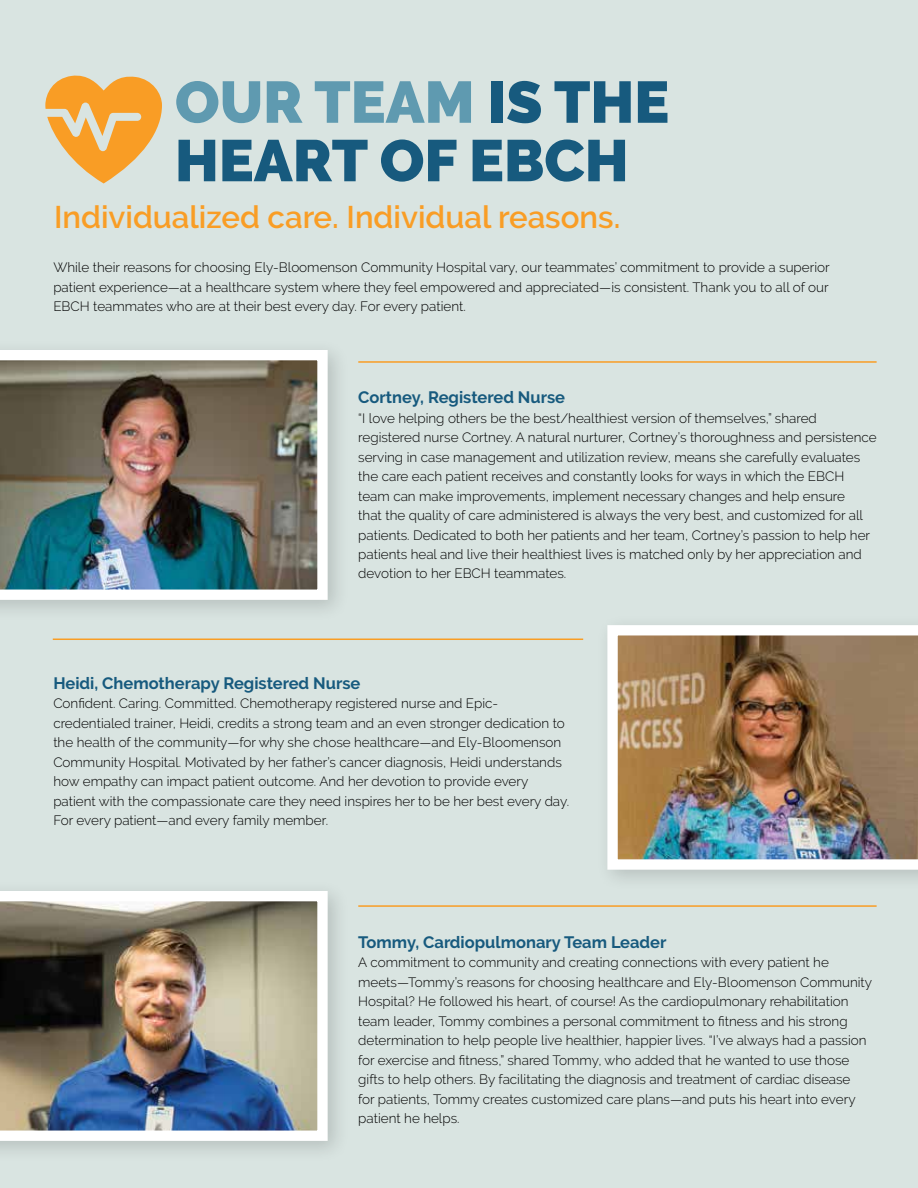
<style>
.page{position:relative;width:918px;height:1188px;background:#d9e4e1}
.page>*{position:absolute;margin:0;border:0;box-sizing:border-box;transform-origin:0 0}
.t1{font:900 58.5px/58.5px "Raleway";color:#175a7e}
.t2{font:600 31.2px "Raleway";color:#f99d25}
.t3{font:700 16.5px "Raleway";color:#175a7e}
.t4{font:300 13.5px/19.5px "Raleway";color:#000}
.s1{color:#5f9ab0}
</style>
<div class="page">
<div style="left:0;top:338px;width:351px;height:285px;background:#000;opacity:.16"></div>
<img style="left:0;top:350px;width:328px;height:250px">
<div style="left:0;top:879px;width:351px;height:285px;background:#000;opacity:.16"></div>
<img style="left:0;top:891px;width:328px;height:250px">
<hr style="left:53px;top:639px;width:530px;height:1px;background:#f99d25">
<hr style="left:358px;top:905px;width:519px;height:2px;background:#f99d25">
<hr style="left:358px;top:361px;width:519px;height:2px;background:#f99d25">
<svg style="left:45px;top:75px;width:117px;height:108px"></svg>
<div style="left:596px;top:613px;width:322px;height:280px;background:#000;opacity:.16"></div>
<img style="left:607px;top:625px;width:311px;height:245px">
<h1 class="t1" style="left:175px;top:73px;width:496px"><span class="s1">OUR TEAM</span> IS THE<br>HEART OF EBCH</h1>
<h2 class="t2" style="left:54px;top:199px;width:568px">Individualized care. Individual reasons.</h2>
<p class="t4" style="left:53px;top:258px;width:778px;text-align:justify">While their reasons for choosing Ely-Bloomenson Community Hospital vary, our teammates’ commitment to provide a superior patient experience—at a healthcare system where they feel empowered and appreciated—is consistent. Thank you to all of our EBCH teammates who are at their best every day. For every patient.</p>
<p class="t3" style="left:358px;top:388px;width:208px">Cortney, Registered Nurse</p>
<p class="t4" style="left:358px;top:408px;width:520px">“I love helping others be the best/healthiest version of themselves,” shared registered nurse Cortney. A natural nurturer, Cortney’s thoroughness and persistence serving in case management and utilization review, means she carefully evaluates the care each patient receives and constantly looks for ways in which the EBCH team can make improvements, implement necessary changes and help ensure<br>that the quality of care administered is always the very best, and customized for all patients. Dedicated to both her patients and her team, Cortney’s passion to help her patients heal and live their healthiest lives is matched only by her appreciation and devotion to her EBCH teammates.</p>
<p class="t3" style="left:53px;top:674px;width:309px">Heidi, Chemotherapy Registered Nurse</p>
<p class="t4" style="left:53px;top:694px;width:517px">Confident. Caring. Committed. Chemotherapy registered nurse and Epic&shy;credentialed trainer, Heidi, credits a strong team and an even stronger dedication to the health of the community—for why she chose healthcare—and Ely-Bloomenson Community Hospital. Motivated by her father’s cancer diagnosis, Heidi understands how empathy can impact patient outcome. And her devotion to provide every patient with the compassionate care they need inspires her to be her best every day.<br>For every patient—and every family member.</p>
<p class="t3" style="left:358px;top:933px;width:310px">Tommy, Cardiopulmonary Team Leader</p>
<p class="t4" style="left:358px;top:953px;width:515px">A commitment to community and creating connections with every patient he meets—Tommy’s reasons for choosing healthcare and Ely-Bloomenson Community Hospital? He followed his heart, of course! As the cardiopulmonary rehabilitation team leader, Tommy combines a personal commitment to fitness and his strong determination to help people live healthier, happier lives. “I’ve always had a passion for exercise and fitness,” shared Tommy, who added that he wanted to use those gifts to help others. By facilitating the diagnosis and treatment of cardiac disease<br>for patients, Tommy creates customized care plans—and puts his heart into every patient he helps.</p>
</div>
